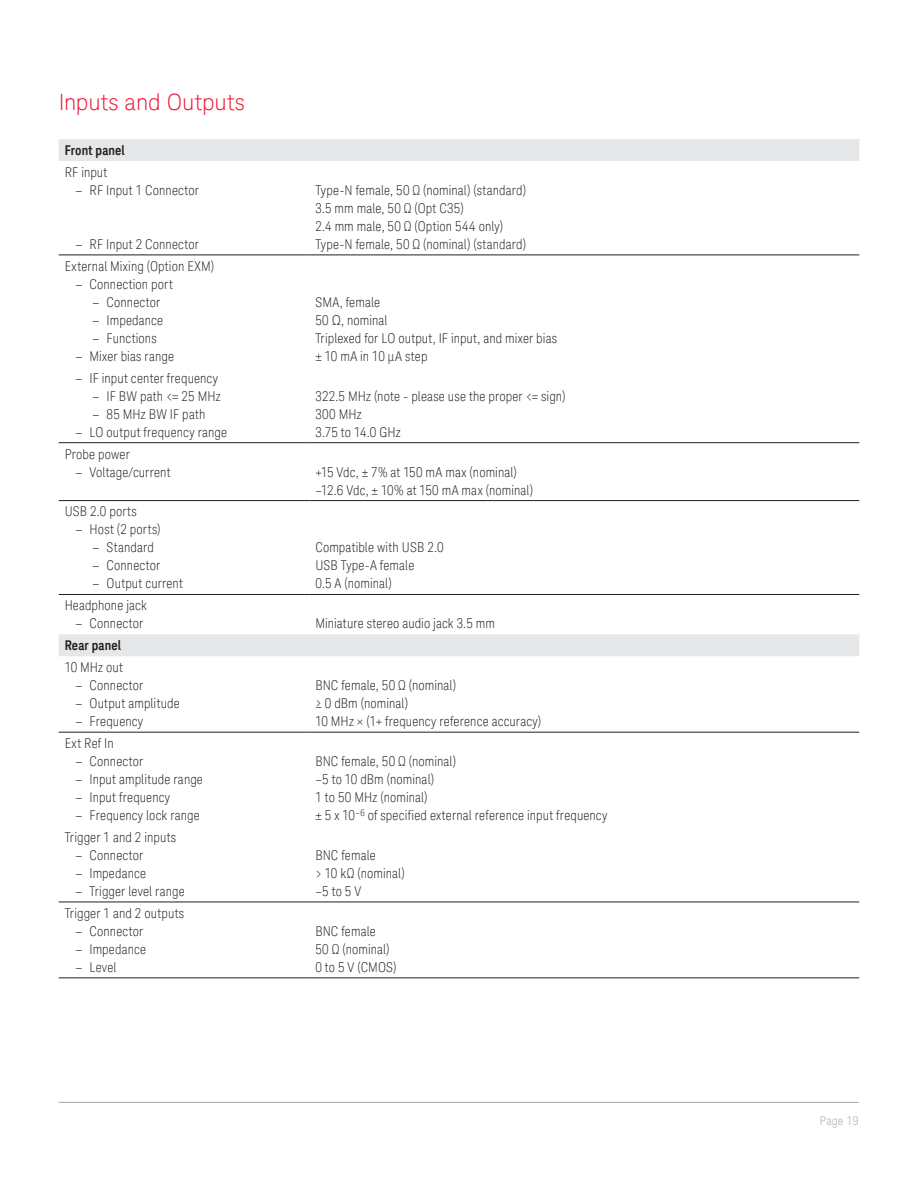
<style>
.page{position:relative;width:918px;height:1188px;background:#fff}
.page>*{position:absolute;margin:0;border:0;box-sizing:border-box;transform-origin:0 0}
.t1{font:300 22.5px "Keysight Sans";letter-spacing:-.005em;color:#ed1a36}
.t2{font:300 condensed 13.5px/18px "Keysight Sans";letter-spacing:.01em;color:#231f20}
.t3{font:700 13.5px "Keysight Sans Condensed";letter-spacing:.01em;color:#231f20}
.t4{font:300 condensed 12px "Keysight Sans";letter-spacing:.03em;color:#a4a1a9}
.s1{font-stretch:normal}
</style>
<div class="page">
<hr style="left:59px;top:1102px;width:800px;height:1px;background:#a4a1a9">
<div style="left:59px;top:139px;width:800px;height:22px;background:#e6e7e9"></div>
<div style="left:59px;top:634px;width:800px;height:22px;background:#e6e7e9"></div>
<hr style="left:59px;top:255px;width:250px;height:1px;background:#231f20">
<hr style="left:59px;top:442px;width:250px;height:1px;background:#231f20">
<hr style="left:309px;top:255px;width:550px;height:1px;background:#231f20">
<hr style="left:309px;top:442px;width:550px;height:1px;background:#231f20">
<hr style="left:59px;top:500px;width:250px;height:1px;background:#231f20">
<hr style="left:309px;top:500px;width:550px;height:1px;background:#231f20">
<hr style="left:59px;top:594px;width:250px;height:1px;background:#231f20">
<hr style="left:309px;top:594px;width:550px;height:1px;background:#231f20">
<hr style="left:59px;top:732px;width:250px;height:1px;background:#231f20">
<hr style="left:309px;top:732px;width:550px;height:1px;background:#231f20">
<hr style="left:59px;top:902px;width:250px;height:1px;background:#231f20">
<hr style="left:309px;top:902px;width:550px;height:1px;background:#231f20">
<hr style="left:59px;top:977px;width:250px;height:1px;background:#231f20">
<hr style="left:309px;top:977px;width:550px;height:1px;background:#231f20">
<h1 class="t1" style="left:59px;top:89px;width:188px">Inputs and Outputs</h1>
<p class="t3" style="left:65px;top:142px;width:62px">Front panel</p>
<p class="t2" style="left:65px;top:163px;width:44px">RF input</p>
<p class="t2" style="left:75px;top:181px;width:125px"><span class="s1">–</span> RF Input 1 Connector</p>
<p class="t2" style="left:75px;top:235px;width:125px"><span class="s1">–</span> RF Input 2 Connector</p>
<p class="t2" style="left:65px;top:257px;width:151px">External Mixing (Option EXM)</p>
<p class="t2" style="left:75px;top:275px;width:99px"><span class="s1">–</span> Connection port</p>
<p class="t2" style="left:92px;top:293px;width:69px"><span class="s1">–</span> Connector</p>
<p class="t2" style="left:92px;top:311px;width:73px"><span class="s1">–</span> Impedance</p>
<p class="t2" style="left:92px;top:329px;width:66px"><span class="s1">–</span> Functions</p>
<p class="t2" style="left:75px;top:347px;width:100px"><span class="s1">–</span> Mixer bias range</p>
<p class="t2" style="left:75px;top:369px;width:144px"><span class="s1">–</span> IF input center frequency</p>
<p class="t2" style="left:92px;top:387px;width:130px"><span class="s1">–</span> IF BW path &lt;= 25 MHz</p>
<p class="t2" style="left:92px;top:405px;width:115px"><span class="s1">–</span> 85 MHz BW IF path</p>
<p class="t2" style="left:75px;top:423px;width:153px"><span class="s1">–</span> LO output frequency range</p>
<p class="t2" style="left:315px;top:181px;width:212px">Type-N female, 50 Ω (nominal) (standard)<br>3.5 mm male, 50 Ω (Opt C35)<br>2.4 mm male, 50 Ω (Option 544 only)<br>Type-N female, 50 Ω (nominal) (standard)</p>
<p class="t2" style="left:315px;top:293px;width:243px">SMA, female<br>50 <span class="s1">Ω</span>, nominal<br>Triplexed for LO output, IF input, and mixer bias ± 10 mA in 10 μA step</p>
<p class="t2" style="left:315px;top:387px;width:252px">322.5 MHz (note - please use the proper &lt;= sign)<br>300 MHz<br>3.75 to 14.0 GHz</p>
<p class="t2" style="left:65px;top:445px;width:67px">Probe power</p>
<p class="t2" style="left:75px;top:463px;width:97px"><span class="s1">–</span> Voltage/current</p>
<p class="t2" style="left:315px;top:463px;width:219px">+15 Vdc, ± 7% at 150 mA max (nominal) –12.6 Vdc, ± 10% at 150 mA max (nominal)</p>
<p class="t2" style="left:65px;top:503px;width:74px">USB 2.0 ports</p>
<p class="t2" style="left:75px;top:521px;width:87px"><span class="s1">–</span> Host (2 ports)</p>
<p class="t2" style="left:92px;top:539px;width:63px"><span class="s1">–</span> Standard</p>
<p class="t2" style="left:92px;top:557px;width:69px"><span class="s1">–</span> Connector</p>
<p class="t2" style="left:92px;top:575px;width:92px"><span class="s1">–</span> Output current</p>
<p class="t2" style="left:315px;top:539px;width:130px">Compatible with USB 2.0<br>USB Type-A female<br>0.5 A (nominal)</p>
<p class="t2" style="left:65px;top:597px;width:84px">Headphone jack</p>
<p class="t2" style="left:75px;top:615px;width:69px"><span class="s1">–</span> Connector</p>
<p class="t2" style="left:315px;top:615px;width:181px">Miniature stereo audio jack 3.5 mm</p>
<p class="t3" style="left:65px;top:637px;width:58px">Rear panel</p>
<p class="t2" style="left:65px;top:658px;width:60px">10 MHz out</p>
<p class="t2" style="left:75px;top:676px;width:69px"><span class="s1">–</span> Connector</p>
<p class="t2" style="left:75px;top:694px;width:106px"><span class="s1">–</span> Output amplitude</p>
<p class="t2" style="left:75px;top:712px;width:69px"><span class="s1">–</span> Frequency</p>
<p class="t2" style="left:315px;top:676px;width:227px">BNC female, 50 Ω (nominal)<br>≥ 0 dBm (nominal)<br>10 MHz × (1+ frequency reference accuracy)</p>
<p class="t2" style="left:65px;top:734px;width:51px">Ext Ref In</p>
<p class="t2" style="left:75px;top:752px;width:69px"><span class="s1">–</span> Connector</p>
<p class="t2" style="left:75px;top:770px;width:129px"><span class="s1">–</span> Input amplitude range</p>
<p class="t2" style="left:75px;top:788px;width:96px"><span class="s1">–</span> Input frequency</p>
<p class="t2" style="left:75px;top:806px;width:126px"><span class="s1">–</span> Frequency lock range</p>
<p class="t2" style="left:65px;top:828px;width:113px">Trigger 1 and 2 inputs</p>
<p class="t2" style="left:75px;top:846px;width:69px"><span class="s1">–</span> Connector</p>
<p class="t2" style="left:75px;top:864px;width:73px"><span class="s1">–</span> Impedance</p>
<p class="t2" style="left:75px;top:882px;width:111px"><span class="s1">–</span> Trigger level range</p>
<p class="t2" style="left:65px;top:904px;width:121px">Trigger 1 and 2 outputs</p>
<p class="t2" style="left:75px;top:922px;width:69px"><span class="s1">–</span> Connector</p>
<p class="t2" style="left:75px;top:940px;width:73px"><span class="s1">–</span> Impedance</p>
<p class="t2" style="left:75px;top:958px;width:43px"><span class="s1">–</span> Level</p>
<p class="t2" style="left:315px;top:752px;width:294px">BNC female, 50 Ω (nominal)<br>–5 to 10 dBm (nominal)<br>1 to 50 MHz (nominal)<br>± 5 x 10<sup>–6</sup> of specified external reference input frequency</p>
<p class="t2" style="left:315px;top:846px;width:91px">BNC female<br>&gt; 10 kΩ (nominal) –5 to 5 V</p>
<p class="t2" style="left:315px;top:922px;width:83px">BNC female<br>50 Ω (nominal)<br>0 to 5 V (CMOS)</p>
<p class="t4" style="left:820px;top:1113px;width:40px">Page 19</p>
</div>
